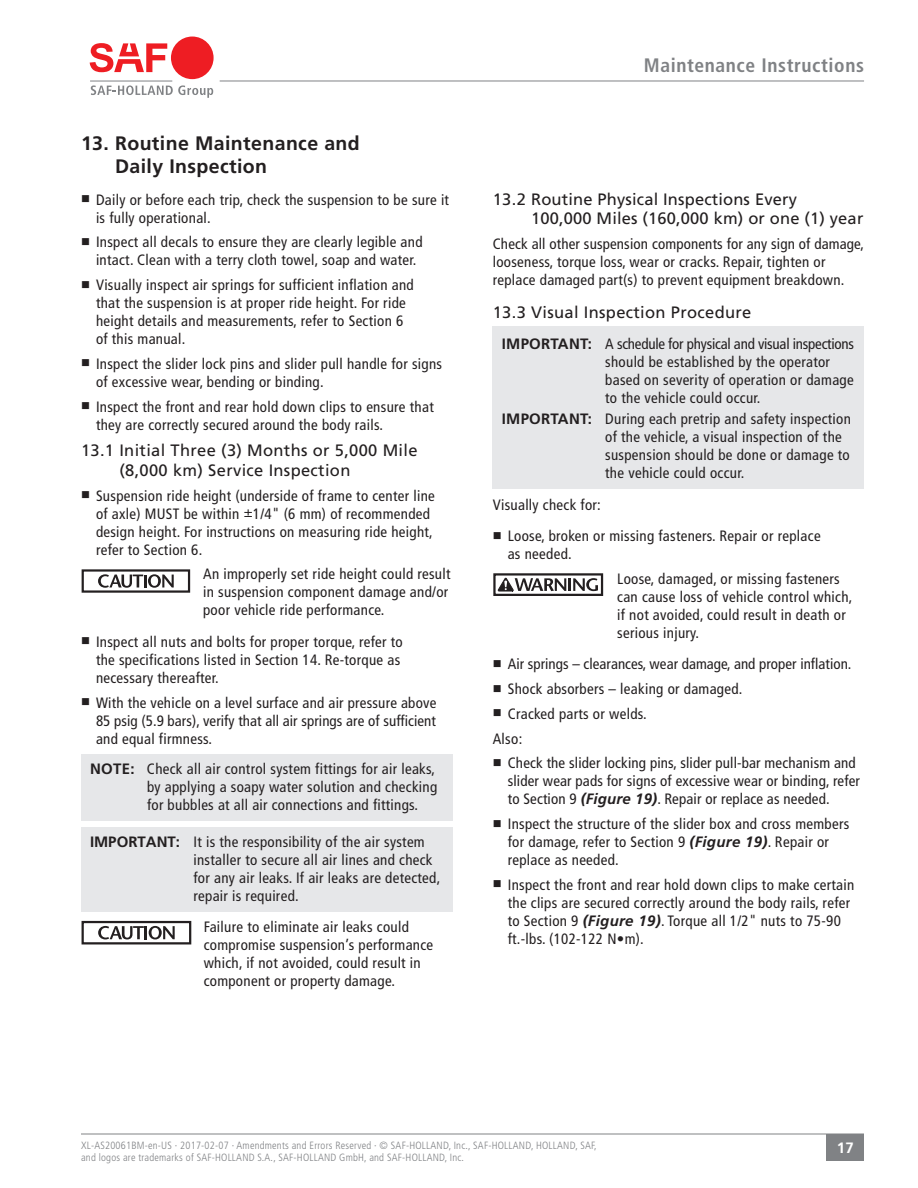
<style>
.page{position:relative;width:918px;height:1188px;background:#fff}
.page>*{position:absolute;margin:0;border:0;box-sizing:border-box;transform-origin:0 0}
._6_Section_Title{font:700 19.5px/23.4px "Frutiger LT Std";letter-spacing:.02em;color:#231f20}
._4_Primary_Title_-_p{font:700 condensed 19.5px "Frutiger LT Std";letter-spacing:.03em;color:#808285}
._17_Main_Service_Sub{font:16.5px/19.8px "Frutiger LT Std";letter-spacing:.02em;color:#231f20}
._10a_Body_Copy_Bulle{font:condensed 15px/18px "Frutiger LT Std";letter-spacing:.02em;color:#231f20}
._9_Important_Copy{font:condensed 15px/18px "Frutiger LT Std";letter-spacing:.02em;color:#231f20}
._7_Body_Copy_Caution{font:condensed 15px/18px "Frutiger LT Std";letter-spacing:.02em;color:#231f20}
._8_Notes_Copy{font:condensed 15px/18px "Frutiger LT Std";letter-spacing:.02em;color:#231f20}
._10_Numbered_Text{font:condensed 15px/18px "Frutiger LT Std";letter-spacing:.02em;color:#231f20}
.t1{font:700 15px "Frutiger LT Std";color:#fff}
.t2{font:300 condensed 10.5px/12.6px "Frutiger LT Std";letter-spacing:.02em;color:#808285}
.s1{font-weight:700;font-stretch:normal}
.s2{font-weight:700;font-style:italic;font-stretch:normal}
</style>
<div class="page">
<div style="left:827px;top:1134px;width:37px;height:27px;background:#808285"></div>
<hr style="left:81px;top:1134px;width:783px;height:1px;background:#808285">
<hr style="left:220px;top:81px;width:644px;height:1px;background:#808285">
<svg style="left:91px;top:85px;width:122px;height:13px"></svg>
<hr style="left:90px;top:81px;width:82px;height:1px;background:#808285">
<div style="left:171px;top:37px;width:43px;height:42px;background:#ee1d23;border-radius:50%"></div>
<svg style="left:90px;top:43px;width:77px;height:29px"></svg>
<div style="left:493px;top:327px;width:371px;height:162px;background:#e6e7e9"></div>
<div style="left:81px;top:754px;width:371px;height:67px;background:#e6e7e9"></div>
<div style="left:81px;top:827px;width:371px;height:85px;background:#e6e7e9"></div>
<div style="left:82px;top:569px;width:108px;height:24px;border:2px solid #231f20"></div>
<svg style="left:98px;top:574px;width:76px;height:14px"></svg>
<div style="left:493px;top:573px;width:110px;height:23px;border:2px solid #231f20"></div>
<svg style="left:498px;top:578px;width:100px;height:13px"></svg>
<div style="left:82px;top:921px;width:109px;height:23px;border:2px solid #231f20"></div>
<svg style="left:98px;top:926px;width:77px;height:13px"></svg>
<p class="_6_Section_Title" style="left:115px;top:131px;width:246px;text-indent:-34px">13. Routine Maintenance and<br>Daily Inspection</p>
<p class="_10a_Body_Copy_Bulle" style="left:96px;top:190px;width:355px;text-indent:-15px">■ Daily or before each trip, check the suspension to be sure it is fully operational.</p>
<p class="_10a_Body_Copy_Bulle" style="left:81px;top:233px;width:343px;text-align:center">■ Inspect all decals to ensure they are clearly legible and intact. Clean with a terry cloth towel, soap and water.</p>
<p class="_10a_Body_Copy_Bulle" style="left:96px;top:276px;width:319px;text-indent:-15px">■ Visually inspect air springs for sufficient inflation and that the suspension is at proper ride height. For ride height details and measurements, refer to Section 6 of this manual.</p>
<p class="_10a_Body_Copy_Bulle" style="left:96px;top:355px;width:348px;text-indent:-15px">■ Inspect the slider lock pins and slider pull handle for signs of excessive wear, bending or binding.</p>
<p class="_10a_Body_Copy_Bulle" style="left:96px;top:397px;width:339px;text-indent:-15px">■ Inspect the front and rear hold down clips to ensure that they are correctly secured around the body rails.</p>
<p class="_17_Main_Service_Sub" style="left:119px;top:441px;width:300px;text-indent:-38px">13.1 Initial Three (3) Months or 5,000 Mile (8,000 km) Service Inspection</p>
<p class="_10a_Body_Copy_Bulle" style="left:96px;top:487px;width:340px;text-indent:-15px">■ Suspension ride height (underside of frame to center line of axle) MUST be within ±1/4" (6 mm) of recommended design height. For instructions on measuring ride height, refer to Section 6.</p>
<p class="_7_Body_Copy_Caution" style="left:203px;top:565px;width:249px">An improperly set ride height could result in suspension component damage and/or poor vehicle ride performance.</p>
<p class="_10a_Body_Copy_Bulle" style="left:96px;top:633px;width:308px;text-indent:-15px">■ Inspect all nuts and bolts for proper torque, refer to the specifications listed in Section 14. Re-torque as necessary thereafter.</p>
<p class="_10a_Body_Copy_Bulle" style="left:96px;top:694px;width:342px;text-align:justify;text-indent:-15px">■ With the vehicle on a level surface and air pressure above 85 psig (5.9 bars), verify that all air springs are of sufficient and equal firmness.</p>
<p class="_8_Notes_Copy" style="left:147px;top:760px;width:292px;text-indent:-57px"><span class="s1">NOTE:</span> Check all air control system fittings for air leaks, by applying a soapy water solution and checking for bubbles at all air connections and fittings.</p>
<p class="_9_Important_Copy" style="left:194px;top:833px;width:248px;text-indent:-104px"><span class="s1">IMPORTANT:</span> It is the responsibility of the air system installer to secure all air lines and check for any air leaks. If air leaks are detected, repair is required.</p>
<p class="_10_Numbered_Text" style="left:204px;top:918px;width:231px">Failure to eliminate air leaks could compromise suspension’s performance which, if not avoided, could result in component or property damage.</p>
<p class="_4_Primary_Title_-_p" style="left:644px;top:53px;width:222px">Maintenance Instructions</p>
<p class="_17_Main_Service_Sub" style="left:531px;top:189px;width:334px;text-indent:-38px">13.2 Routine Physical Inspections Every<br>100,000 Miles (160,000 km) or one (1) year</p>
<p class="_7_Body_Copy_Caution" style="left:493px;top:235px;width:373px">Check all other suspension components for any sign of damage, looseness, torque loss, wear or cracks. Repair, tighten or replace damaged part(s) to prevent equipment breakdown.</p>
<p class="_17_Main_Service_Sub" style="left:493px;top:303px;width:260px">13.3 Visual Inspection Procedure</p>
<p class="_9_Important_Copy" style="left:605px;top:335px;width:250px;text-indent:-104px"><span class="s1">IMPORTANT:</span> A schedule for physical and visual inspections should be established by the operator based on severity of operation or damage to the vehicle could occur.</p>
<p class="_9_Important_Copy" style="left:605px;top:410px;width:247px;text-indent:-104px"><span class="s1">IMPORTANT:</span> During each pretrip and safety inspection of the vehicle, a visual inspection of the suspension should be done or damage to the vehicle could occur.</p>
<p class="_7_Body_Copy_Caution" style="left:493px;top:496px;width:110px">Visually check for:</p>
<p class="_10a_Body_Copy_Bulle" style="left:508px;top:527px;width:314px;text-indent:-15px">■ Loose, broken or missing fasteners. Repair or replace as needed.</p>
<p class="_7_Body_Copy_Caution" style="left:617px;top:570px;width:237px">Loose, damaged, or missing fasteners can cause loss of vehicle control which, if not avoided, could result in death or serious injury.</p>
<p class="_10a_Body_Copy_Bulle" style="left:493px;top:655px;width:360px">■ Air springs – clearances, wear damage, and proper inflation.</p>
<p class="_10a_Body_Copy_Bulle" style="left:493px;top:680px;width:251px">■ Shock absorbers – leaking or damaged.</p>
<p class="_10a_Body_Copy_Bulle" style="left:493px;top:705px;width:155px">■ Cracked parts or welds.</p>
<p class="_10_Numbered_Text" style="left:493px;top:730px;width:31px">Also:</p>
<p class="_10a_Body_Copy_Bulle" style="left:508px;top:754px;width:354px;text-indent:-15px">■ Check the slider locking pins, slider pull-bar mechanism and slider wear pads for signs of excessive wear or binding, refer to Section 9 <span class="s2">(Figure 19)</span>. Repair or replace as needed.</p>
<p class="_10a_Body_Copy_Bulle" style="left:508px;top:815px;width:343px;text-indent:-15px">■ Inspect the structure of the slider box and cross members for damage, refer to Section 9 <span class="s2">(Figure 19)</span>. Repair or replace as needed.</p>
<p class="_10a_Body_Copy_Bulle" style="left:508px;top:876px;width:348px;text-indent:-15px">■ Inspect the front and rear hold down clips to make certain the clips are secured correctly around the body rails, refer to Section 9 <span class="s2">(Figure 19)</span>. Torque all 1/2" nuts to 75-90 ft.-lbs. (102-122 N•m).</p>
<p class="t2" style="left:81px;top:1139px;width:517px">XL-AS20061BM-en-US · 2017-02-07 · Amendments and Errors Reserved · © SAF-HOLLAND, Inc., SAF-HOLLAND, HOLLAND, SAF, and logos are trademarks of SAF-HOLLAND S.A., SAF-HOLLAND GmbH, and SAF-HOLLAND, Inc.</p>
<p class="t1" style="left:837px;top:1139px;width:18px">17</p>
</div>
